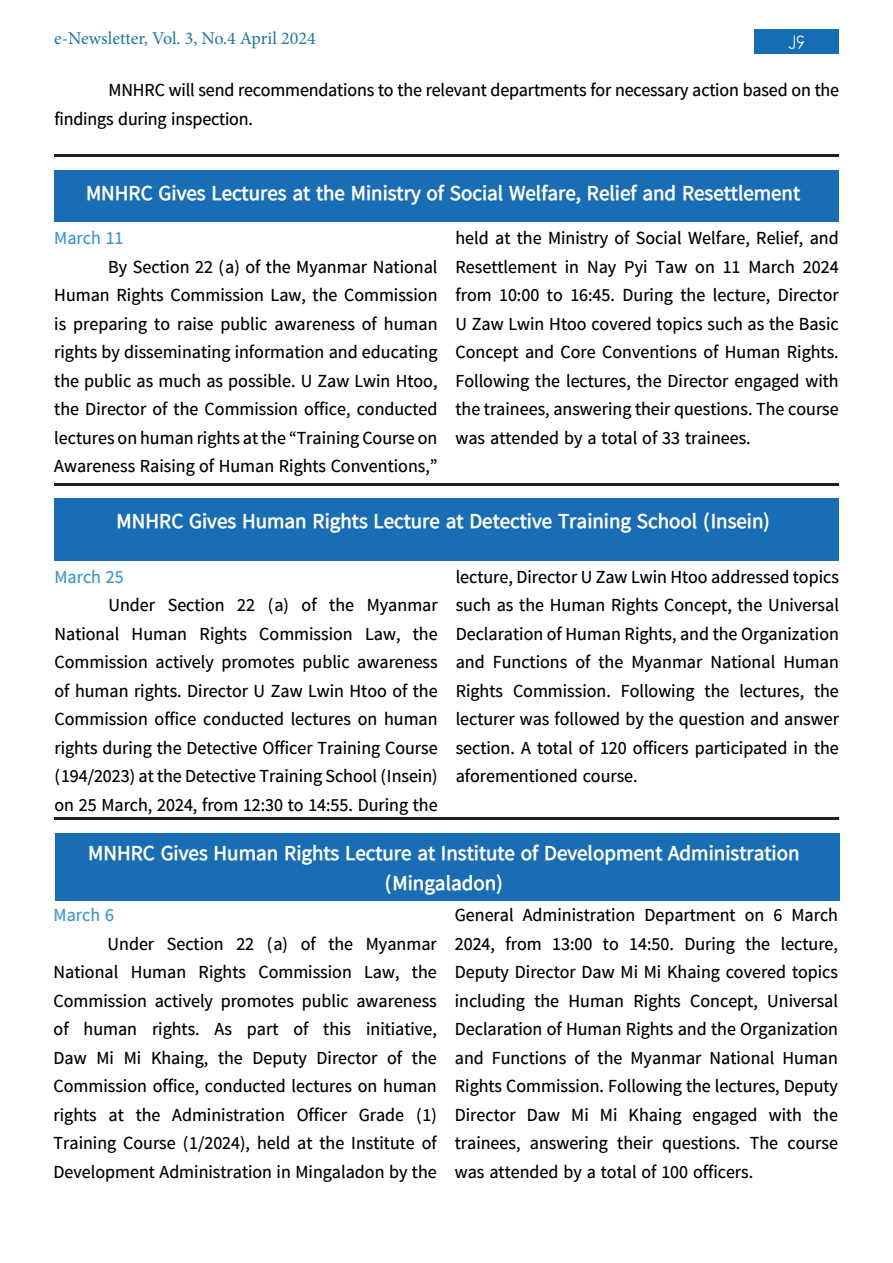
<style>
.page{position:relative;width:893px;height:1263px;background:#fff}
.page>*{position:absolute;margin:0;border:0;box-sizing:border-box;transform-origin:0 0}
.t1{font:700 21px/30px "Pyidaungsu";color:#fff;text-align:center}
.t2{font:18px/28.5px "Pyidaungsu";color:#000;text-align:justify}
.t3{font:18px "Minion Pro";color:#1d799a}
.t4{font:18px "Pyidaungsu";color:#3a96d1}
.t5{font:15px "Pyidaungsu Numbers";color:#fff}
</style>
<div class="page">
<div style="left:755px;top:30px;width:84px;height:24px;background:#156db4"></div>
<div style="left:54px;top:170px;width:785px;height:52px;background:#196db4"></div>
<div style="left:54px;top:498px;width:785px;height:62px;background:#196db4"></div>
<hr style="left:54px;top:818px;width:785px;height:2px;background:#231f20">
<div style="left:55px;top:833px;width:785px;height:68px;background:#196db4"></div>
<hr style="left:54px;top:155px;width:785px;height:2px;background:#231f20">
<hr style="left:54px;top:483px;width:785px;height:2px;background:#231f20">
<p class="t3" style="left:54px;top:26px;width:263px">e-Newsletter, Vol. 3, No.4 April 2024</p>
<p class="t5" style="left:789px;top:29px;width:17px">24</p>
<p class="t2" style="left:54px;top:77px;width:786px;text-indent:54px">MNHRC will send recommendations to the relevant departments for necessary action based on the findings during inspection.</p>
<p class="t1" style="left:86px;top:180px;width:716px">MNHRC Gives Lectures at the Ministry of Social Welfare, Relief and Resettlement</p>
<p class="t4" style="left:54px;top:227px;width:71px">March 11</p>
<p class="t2" style="left:54px;top:254px;width:385px;text-indent:54px">By Section 22 (a) of the Myanmar National Human Rights Commission Law, the Commission is preparing to raise public awareness of human rights by disseminating information and educating the public as much as possible. U Zaw Lwin Htoo, the Director of the Commission office, conducted lectures on human rights at the “Training Course on Awareness Raising of Human Rights Conventions,”</p>
<p class="t2" style="left:455px;top:225px;width:385px">held at the Ministry of Social Welfare, Relief, and Resettlement in Nay Pyi Taw on 11 March 2024 from 10:00 to 16:45. During the lecture, Director U Zaw Lwin Htoo covered topics such as the Basic Concept and Core Conventions of Human Rights.<br>Following the lectures, the Director engaged with the trainees, answering their questions. The course was attended by a total of 33 trainees.</p>
<p class="t1" style="left:117px;top:508px;width:655px">MNHRC Gives Human Rights Lecture at Detective Training School (Insein)</p>
<p class="t4" style="left:54px;top:565px;width:71px">March 25</p>
<p class="t2" style="left:54px;top:592px;width:385px;text-indent:54px">Under Section 22 (a) of the Myanmar National Human Rights Commission Law, the Commission actively promotes public awareness of human rights. Director U Zaw Lwin Htoo of the Commission office conducted lectures on human rights during the Detective Officer Training Course (194/2023) at the Detective Training School (Insein) on 25 March, 2024, from 12:30 to 14:55. During the</p>
<p class="t2" style="left:456px;top:564px;width:385px">lecture, Director U Zaw Lwin Htoo addressed topics such as the Human Rights Concept, the Universal Declaration of Human Rights, and the Organization and Functions of the Myanmar National Human Rights Commission. Following the lectures, the lecturer was followed by the question and answer section. A total of 120 officers participated in the aforementioned course.</p>
<p class="t1" style="left:88px;top:840px;width:713px">MNHRC Gives Human Rights Lecture at Institute of Development Administration (Mingaladon)</p>
<p class="t4" style="left:54px;top:904px;width:62px">March 6</p>
<p class="t2" style="left:54px;top:931px;width:385px;text-indent:54px">Under Section 22 (a) of the Myanmar National Human Rights Commission Law, the Commission actively promotes public awareness of human rights. As part of this initiative, Daw Mi Mi Khaing, the Deputy Director of the Commission office, conducted lectures on human rights at the Administration Officer Grade (1)<br>Training Course (1/2024), held at the Institute of Development Administration in Mingaladon by the</p>
<p class="t2" style="left:455px;top:902px;width:385px">General Administration Department on 6 March 2024, from 13:00 to 14:50. During the lecture, Deputy Director Daw Mi Mi Khaing covered topics including the Human Rights Concept, Universal Declaration of Human Rights and the Organization and Functions of the Myanmar National Human Rights Commission. Following the lectures, Deputy Director Daw Mi Mi Khaing engaged with the trainees, answering their questions. The course was attended by a total of 100 officers.</p>
</div>
